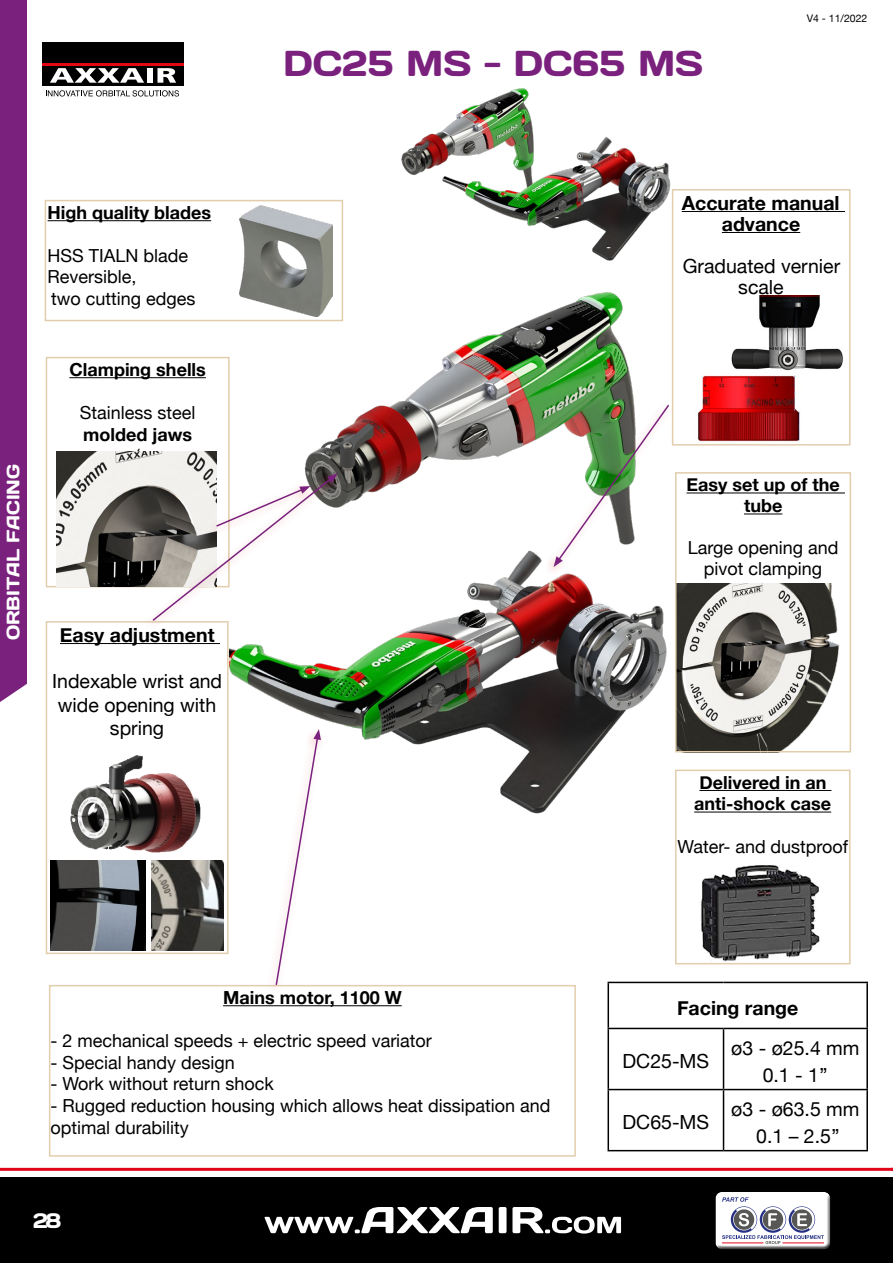
<style>
.page{position:relative;width:893px;height:1263px;background:#fff}
.page>*{position:absolute;margin:0;border:0;box-sizing:border-box;transform-origin:0 0}
.t1{font:36px "Days One";color:#7a217d}
.t2{font:21px "Days One";color:#fff}
.t3{font:19.5px/27px "Helvetica Neue";color:#000;text-align:center}
.t4{font:700 19.5px/21px "Helvetica Neue";color:#000;text-align:center}
.t5{font:18px/21.6px "Helvetica Neue";color:#000}
.t6{font:700 18px/21.6px "Helvetica Neue";color:#000}
.t7{font:18px "Days One";color:#fff}
.t8{font:10.5px "Helvetica Neue";color:#000}
</style>
<div class="page">
<div style="left:0;top:1178px;width:893px;height:85px;background:#000"></div>
<svg style="left:265px;top:1207px;width:228px;height:26px"></svg>
<svg style="left:499px;top:1207px;width:122px;height:26px"></svg>
<hr style="left:0;top:1168px;width:893px;height:3px;background:#e3051b">
<div style="left:711px;top:1187px;width:122px;height:61px;background:#fff;opacity:.75"></div>
<div style="left:713px;top:1193px;width:122px;height:57px;background:#000;opacity:.75"></div>
<div style="left:43px;top:43px;width:141px;height:43px;background:#000"></div>
<hr style="left:43px;top:63px;width:141px;height:3px;background:#e30613">
<svg style="left:50px;top:68px;width:94px;height:15px"></svg>
<div style="left:147px;top:68px;width:6px;height:15px;background:#fff"></div>
<svg style="left:157px;top:68px;width:19px;height:15px"></svg>
<svg style="left:46px;top:90px;width:133px;height:7px"></svg>
<div style="left:0;top:0;width:27px;height:702px;background:#7a217d"></div>
<img style="left:698px;top:375px;width:102px;height:67px">
<img style="left:292px;top:282px;width:342px;height:224px">
<img style="left:230px;top:550px;width:451px;height:264px">
<img style="left:401px;top:88px;width:132px;height:87px">
<img style="left:433px;top:127px;width:239px;height:147px">
<hr style="left:48px;top:220px;width:163px;height:1px;background:#000">
<div style="left:45px;top:200px;width:298px;height:121px;border:2px solid #e2cdad"></div>
<hr style="left:608px;top:982px;width:115px;height:1px;background:#000">
<hr style="left:608px;top:983px;width:1px;height:45px;background:#000">
<hr style="left:723px;top:982px;width:145px;height:1px;background:#000">
<hr style="left:866px;top:983px;width:2px;height:45px;background:#000">
<hr style="left:608px;top:1028px;width:115px;height:1px;background:#000">
<hr style="left:608px;top:1029px;width:1px;height:60px;background:#000">
<hr style="left:723px;top:1028px;width:145px;height:1px;background:#000">
<hr style="left:723px;top:1029px;width:1px;height:60px;background:#000">
<hr style="left:866px;top:1029px;width:2px;height:60px;background:#000">
<hr style="left:608px;top:1089px;width:115px;height:1px;background:#000">
<hr style="left:608px;top:1090px;width:1px;height:60px;background:#000">
<hr style="left:723px;top:1089px;width:145px;height:1px;background:#000">
<hr style="left:723px;top:1090px;width:1px;height:60px;background:#000">
<hr style="left:866px;top:1090px;width:2px;height:60px;background:#000">
<hr style="left:608px;top:1150px;width:115px;height:1px;background:#000">
<hr style="left:723px;top:1150px;width:145px;height:1px;background:#000">
<hr style="left:223px;top:1005px;width:179px;height:1px;background:#000">
<div style="left:49px;top:985px;width:527px;height:172px;border:2px solid #e2cdad"></div>
<hr style="left:682px;top:211px;width:163px;height:1px;background:#000">
<hr style="left:722px;top:232px;width:78px;height:1px;background:#000">
<div style="left:672px;top:189px;width:178px;height:257px;border:2px solid #e2cdad"></div>
<img style="left:731px;top:296px;width:112px;height:75px">
<hr style="left:699px;top:790px;width:132px;height:1px;background:#000">
<hr style="left:694px;top:812px;width:137px;height:1px;background:#000">
<div style="left:675px;top:770px;width:175px;height:194px;border:2px solid #e2cdad"></div>
<img style="left:698px;top:865px;width:126px;height:100px">
<img style="left:678px;top:583px;width:162px;height:166px">
<hr style="left:687px;top:492px;width:158px;height:1px;background:#000">
<hr style="left:744px;top:513px;width:38px;height:1px;background:#000">
<div style="left:675px;top:472px;width:176px;height:280px;border:2px solid #e2cdad"></div>
<hr style="left:69px;top:377px;width:137px;height:1px;background:#000">
<div style="left:46px;top:357px;width:184px;height:230px;border:2px solid #e2cdad"></div>
<hr style="left:60px;top:643px;width:160px;height:1px;background:#000">
<div style="left:46px;top:621px;width:183px;height:333px;border:2px solid #e2cdad"></div>
<img style="left:70px;top:755px;width:131px;height:98px">
<img style="left:50px;top:860px;width:96px;height:90px">
<img style="left:151px;top:860px;width:73px;height:90px">
<img style="left:56px;top:452px;width:161px;height:134px">
<div style="left:266px;top:726px;width:60px;height:269px;background:#fff"></div>
<svg style="left:275px;top:729px;width:46px;height:257px"></svg>
<div style="left:143px;top:470px;width:199px;height:162px;background:#e52321;opacity:.3"></div>
<svg style="left:151px;top:473px;width:187px;height:149px"></svg>
<div style="left:544px;top:401px;width:130px;height:177px;background:#e52321;opacity:.3"></div>
<svg style="left:553px;top:403px;width:118px;height:164px"></svg>
<img style="left:239px;top:206px;width:93px;height:110px">
<p class="t7" style="left:1px;top:640px;width:178px;rotate:-90deg">ORBITAL FACING</p>
<p class="t6" style="left:48px;top:201px;width:165px">High quality blades</p>
<p class="t5" style="left:47px;top:245px;width:150px">HSS TIALN blade<br>Reversible,<br>two cutting edges</p>
<p class="t6" style="left:69px;top:358px;width:138px">Clamping shells</p>
<p class="t5" style="left:80px;top:403px;width:117px">Stainless steel</p>
<p class="t6" style="left:83px;top:423px;width:110px">molded jaws</p>
<p class="t5" style="left:135px;top:446px;width:6px">(</p>
<p class="t4" style="left:60px;top:624px;width:156px">Easy adjustment</p>
<p class="t3" style="left:52px;top:671px;width:172px;line-height:23.4px">Indexable wrist and wide opening with spring</p>
<h1 class="t1" style="left:283px;top:41px;width:422px">DC25 MS - DC65 MS</h1>
<p class="t8" style="left:807px;top:11px;width:62px">V4 - 11/2022</p>
<p class="t4" style="left:682px;top:192px;width:159px">Accurate manual advance</p>
<p class="t3" style="left:683px;top:256px;width:159px;line-height:21px">Graduated vernier scale</p>
<p class="t6" style="left:687px;top:474px;width:155px;line-height:21px;text-align:center">Easy set up of the tube</p>
<p class="t5" style="left:688px;top:538px;width:152px;line-height:21px;text-align:center">Large opening and pivot clamping</p>
<p class="t6" style="left:694px;top:771px;width:138px">Delivered in an anti-shock case</p>
<p class="t5" style="left:677px;top:837px;width:172px">Water- and dustproof</p>
<p class="t6" style="left:223px;top:986px;width:180px">Mains motor, 1100 W</p>
<p class="t5" style="left:50px;top:1031px;width:383px">- 2 mechanical speeds + electric speed variator</p>
<p class="t5" style="left:50px;top:1052px;width:186px">- Special handy design</p>
<p class="t5" style="left:50px;top:1074px;width:225px">- Work without return shock</p>
<p class="t5" style="left:50px;top:1096px;width:502px">- Rugged reduction housing which allows heat dissipation and optimal durability</p>
<p class="t2" style="left:33px;top:1207px;width:30px">28</p>
<p class="t4" style="left:677px;top:997px;width:123px">Facing range</p>
<p class="t3" style="left:623px;top:1049px;width:88px">DC25-MS</p>
<p class="t3" style="left:731px;top:1035px;width:130px">ø3 - ø25.4 mm<br>0.1 - 1’’</p>
<p class="t3" style="left:623px;top:1110px;width:88px">DC65-MS</p>
<p class="t3" style="left:731px;top:1096px;width:130px">ø3 - ø63.5 mm<br>0.1 – 2.5’’</p>
</div>
